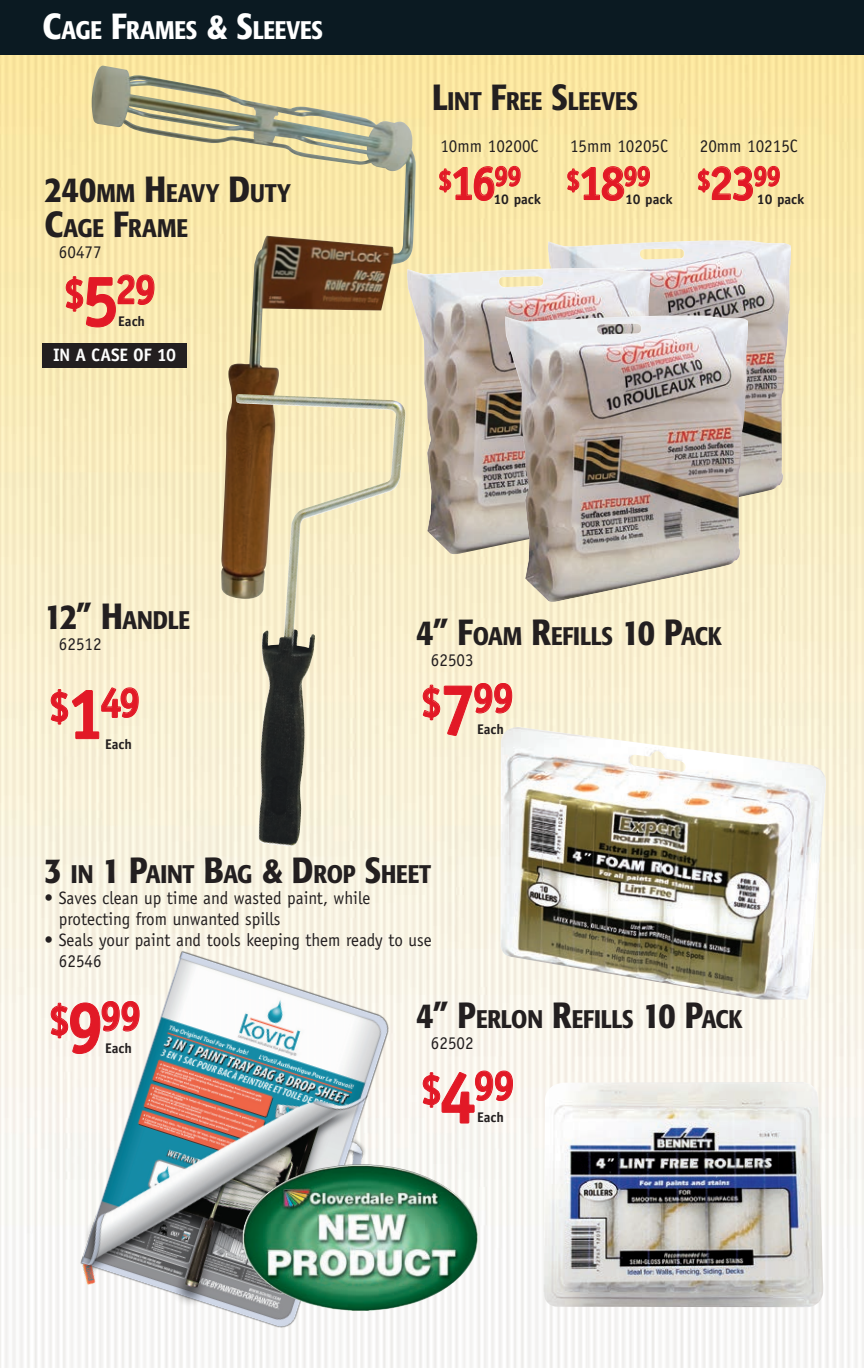
<style>
.page{position:relative;width:864px;height:1368px;background:#fff}
.page>*{position:absolute;margin:0;border:0;box-sizing:border-box;transform-origin:0 0}
.t1{font:700 42px "Officina Sans";letter-spacing:-.06em;color:#e21926;scale:.95 1}
.t2{font:700 28px "Officina Sans";color:#e21926;scale:.95 1}
.t3{font:500 condensed 25.2px/34.8px "Formata";letter-spacing:-.005em;color:#231f20}
.t4{font:500 condensed 25.2px "Formata";letter-spacing:-.01em;color:#fff}
.t5{font:18px/20.8px "Officina Sans";color:#231f20;scale:.95 1}
.t6{font:700 18px "Officina Sans";letter-spacing:-.015em;color:#fefefe}
.t7{font:700 14px "Officina Sans";color:#231f20}
.s1{font-size:36px}
.s2{font-size:72px}
.s3{font-size:48px}
</style>
<div class="page">
<img style="left:0;top:55px;width:864px;height:1313px">
<div style="left:0;top:0;width:864px;height:55px;background:#0b1a22"></div>
<svg style="left:50px;top:687px;width:89px;height:53px;background:#f5d7bf"></svg>
<img style="left:92px;top:66px;width:314px;height:372px">
<img style="left:236px;top:398px;width:160px;height:448px">
<svg style="left:439px;top:165px;width:82px;height:36px;background:#f4c28f"></svg>
<svg style="left:697px;top:165px;width:83px;height:36px;background:#f4c28f"></svg>
<svg style="left:567px;top:165px;width:83px;height:36px;background:#f4c28f"></svg>
<img style="left:547px;top:240px;width:244px;height:287px">
<svg style="left:422px;top:682px;width:91px;height:55px;background:#f5d7c0"></svg>
<svg style="left:436px;top:1070px;width:78px;height:54px"></svg>
<img style="left:500px;top:727px;width:326px;height:273px">
<img style="left:543px;top:1082px;width:271px;height:225px">
<svg style="left:65px;top:274px;width:90px;height:54px;background:#f5ce9e"></svg>
<div style="left:42px;top:343px;width:145px;height:25px;background:#231f20"></div>
<img style="left:407px;top:268px;width:243px;height:286px">
<img style="left:505px;top:315px;width:243px;height:287px">
<img style="left:42px;top:919px;width:394px;height:449px">
<img style="left:243px;top:1164px;width:235px;height:147px">
<h3 class="t4" style="left:43px;top:14px;width:282px"><span class="s1">C</span>AGE <span class="s1">F</span>RAMES <span class="s1">&amp; S</span>LEEVES</h3>
<h3 class="t3" style="left:45px;top:176px;width:248px"><span class="s1">240</span>MM <span class="s1">H</span>EAVY <span class="s1">D</span>UTY<br><span class="s1">C</span>AGE <span class="s1">F</span>RAME</h3>
<p class="t5" style="left:59px;top:241px;width:47px">60477</p>
<h1 class="t1" style="left:63px;top:263px;width:100px">$<span class="s2">5</span>29</h1>
<p class="t7" style="left:118px;top:312px;width:28px">Each</p>
<p class="t6" style="left:53px;top:343px;width:124px">IN A CASE OF 10</p>
<h3 class="t3" style="left:432px;top:83px;width:207px"><span class="s1">L</span>INT <span class="s1">F</span>REE <span class="s1">S</span>LEEVES</h3>
<p class="t5" style="left:440px;top:136px;width:105px">10mm 10200C</p>
<p class="t5" style="left:570px;top:136px;width:105px">15mm 10205C</p>
<p class="t5" style="left:700px;top:136px;width:105px">20mm 10215C</p>
<h2 class="t2" style="left:438px;top:159px;width:90px">$<span class="s3">16</span>99</h2>
<p class="t7" style="left:494px;top:190px;width:49px">10 pack</p>
<h2 class="t2" style="left:566px;top:159px;width:91px">$<span class="s3">18</span>99</h2>
<p class="t7" style="left:625px;top:190px;width:49px">10 pack</p>
<h2 class="t2" style="left:697px;top:159px;width:91px">$<span class="s3">23</span>99</h2>
<p class="t7" style="left:757px;top:190px;width:49px">10 pack</p>
<h3 class="t3" style="left:45px;top:603px;width:147px"><span class="s1">12” H</span>ANDLE</h3>
<p class="t5" style="left:59px;top:633px;width:47px">62512</p>
<h1 class="t1" style="left:48px;top:676px;width:99px">$<span class="s2">1</span>49</h1>
<p class="t7" style="left:105px;top:735px;width:28px">Each</p>
<h3 class="t3" style="left:417px;top:619px;width:307px"><span class="s1">4” F</span>OAM <span class="s1">R</span>EFILLS <span class="s1">10 P</span>ACK</h3>
<p class="t5" style="left:431px;top:650px;width:46px">62503</p>
<h1 class="t1" style="left:420px;top:672px;width:101px">$<span class="s2">7</span>99</h1>
<p class="t7" style="left:477px;top:721px;width:28px">Each</p>
<h3 class="t3" style="left:45px;top:857px;width:388px"><span class="s1">3</span> IN <span class="s1">1 P</span>AINT <span class="s1">B</span>AG <span class="s1">&amp; D</span>ROP <span class="s1">S</span>HEET</h3>
<p class="t5" style="left:59px;top:888px;width:329px;text-indent:-14px">• Saves clean up time and wasted paint, while protecting from unwanted spills</p>
<p class="t5" style="left:59px;top:930px;width:394px;text-indent:-14px">• Seals your paint and tools keeping them ready to use<br>62546</p>
<h1 class="t1" style="left:48px;top:990px;width:100px">$<span class="s2">9</span>99</h1>
<p class="t7" style="left:105px;top:1039px;width:28px">Each</p>
<h3 class="t3" style="left:417px;top:1002px;width:328px"><span class="s1">4” P</span>ERLON <span class="s1">R</span>EFILLS <span class="s1">10 P</span>ACK</h3>
<p class="t5" style="left:431px;top:1033px;width:46px">62502</p>
<h1 class="t1" style="left:420px;top:1059px;width:101px">$<span class="s2">4</span>99</h1>
<p class="t7" style="left:477px;top:1109px;width:28px">Each</p>
</div>
